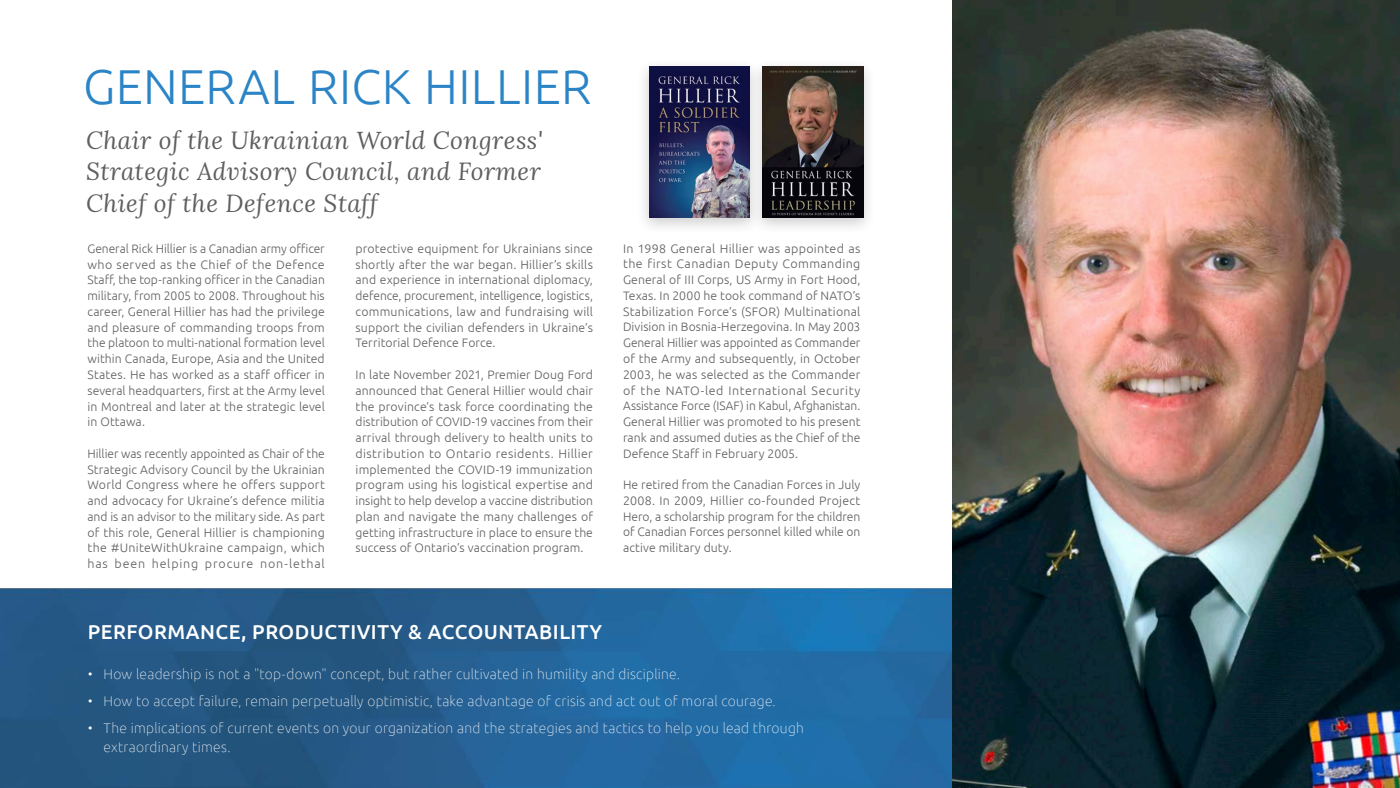
<style>
.page{position:relative;width:1400px;height:788px;background:#fff}
.page>*{position:absolute;margin:0;border:0;box-sizing:border-box;transform-origin:0 0}
.t1{font:300 49px "Ubuntu";letter-spacing:.005em;color:#2a84c6}
.t2{font:italic 24.5px/31.5px "Lora";letter-spacing:.02em;color:#5f5f62;text-align:justify}
.t3{font:500 20.12px "Ubuntu";letter-spacing:.025em;color:#fff}
.t4{font:100 14px/19.2px "Ubuntu";letter-spacing:.02em;color:#fff}
.t5{font:300 12.25px/15.8px "Ubuntu";letter-spacing:.005em;color:#5f5f62;text-align:justify}
</style>
<div class="page">
<img style="left:0;top:588px;width:953px;height:199px">
<img style="left:1092px;top:0;width:308px;height:788px">
<div style="left:750px;top:58px;width:126px;height:177px;background:#231f20;opacity:.22"></div>
<img style="left:763px;top:66px;width:100px;height:151px">
<svg style="left:953px;top:0;width:139px;height:788px;background:#454743"></svg>
<div style="left:636px;top:58px;width:127px;height:177px;background:#231f20;opacity:.22"></div>
<img style="left:649px;top:66px;width:101px;height:151px">
<p class="t1" style="left:83px;top:57px;width:510px">GENERAL RICK HILLIER</p>
<p class="t2" style="left:86px;top:124px;width:458px">Chair of the Ukrainian World Congress' Strategic Advisory Council, and Former Chief of the Defence Staff</p>
<p class="t5" style="left:87px;top:240px;width:239px">General Rick Hillier is a Canadian army officer who served as the Chief of the Defence Staff, the top-ranking officer in the Canadian military, from 2005 to 2008. Throughout his career, General Hillier has had the privilege and pleasure of commanding troops from the platoon to multi-national formation level within Canada, Europe, Asia and the United States. He has worked as a staff officer in several headquarters, first at the Army level in Montreal and later at the strategic level in Ottawa.</p>
<p class="t5" style="left:87px;top:445px;width:239px">Hillier was recently appointed as Chair of the Strategic Advisory Council by the Ukrainian World Congress where he offers support and advocacy for Ukraine’s defence militia and is an advisor to the military side. As part of this role, General Hillier is championing the #UniteWithUkraine campaign, which has been helping procure non-lethal</p>
<p class="t5" style="left:356px;top:240px;width:239px">protective equipment for Ukrainians since shortly after the war began. Hillier’s skills and experience in international diplomacy, defence, procurement, intelligence, logistics, communications, law and fundraising will support the civilian defenders in Ukraine’s Territorial Defence Force.</p>
<p class="t5" style="left:356px;top:366px;width:239px">In late November 2021, Premier Doug Ford announced that General Hillier would chair the province’s task force coordinating the distribution of COVID-19 vaccines from their arrival through delivery to health units to distribution to Ontario residents. Hillier implemented the COVID-19 immunization program using his logistical expertise and insight to help develop a vaccine distribution plan and navigate the many challenges of getting infrastructure in place to ensure the success of Ontario’s vaccination program.</p>
<p class="t5" style="left:623px;top:240px;width:239px">In 1998 General Hillier was appointed as the first Canadian Deputy Commanding General of III Corps, US Army in Fort Hood, Texas. In 2000 he took command of NATO’s Stabilization Force’s (SFOR) Multinational Division in Bosnia-Herzegovina. In May 2003<br>General Hillier was appointed as Commander of the Army and subsequently, in October 2003, he was selected as the Commander of the NATO-led International Security Assistance Force (ISAF) in Kabul, Afghanistan.<br>General Hillier was promoted to his present rank and assumed duties as the Chief of the Defence Staff in February 2005.</p>
<p class="t5" style="left:623px;top:476px;width:239px">He retired from the Canadian Forces in July 2008. In 2009, Hillier co-founded Project Hero, a scholarship program for the children of Canadian Forces personnel killed while on active military duty.</p>
<p class="t3" style="left:88px;top:619px;width:516px">PERFORMANCE, PRODUCTIVITY &amp; ACCOUNTABILITY</p>
<p class="t4" style="left:88px;top:663px;width:594px">• How leadership is not a "top-down" concept, but rather cultivated in humility and discipline.</p>
<p class="t4" style="left:88px;top:690px;width:689px">• How to accept failure, remain perpetually optimistic, take advantage of crisis and act out of moral courage.</p>
<p class="t4" style="left:103px;top:717px;width:702px;text-indent:-16px">• The implications of current events on your organization and the strategies and tactics to help you lead through extraordinary times.</p>
</div>
